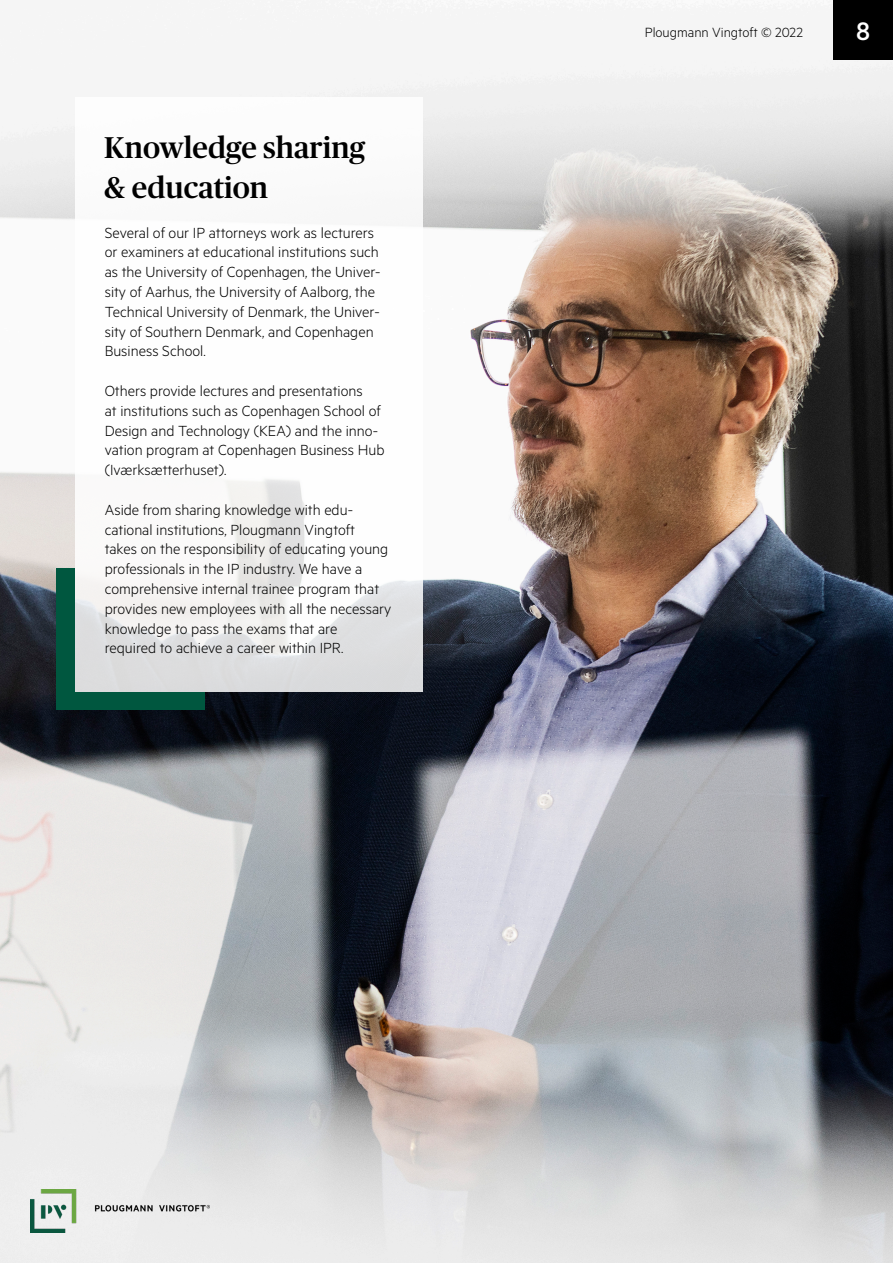
<style>
.page{position:relative;width:893px;height:1263px;background:#fff}
.page>*{position:absolute;margin:0;border:0;box-sizing:border-box;transform-origin:0 0}
.t1{font:500 30px/39.6px "Publico Headline";color:#000}
.t2{font:500 28.5px "Metric";color:#fff}
.t3{font:300 16.5px/19.8px "Metric";color:#000}
.t4{font:300 15px "Metric";color:#000}
</style>
<div class="page">
<img style="left:0;top:56px;width:893px;height:1207px">
<svg style="left:75px;top:98px;width:347px;height:594px"></svg>
<div style="left:56px;top:568px;width:19px;height:142px;background:#00573f"></div>
<div style="left:58px;top:692px;width:147px;height:18px;background:#00573f"></div>
<div style="left:833px;top:0;width:60px;height:59px;background:#000"></div>
<img style="left:30px;top:1189px;width:179px;height:44px">
<p class="t1" style="left:104px;top:126px;width:262px">Knowledge sharing &amp; education</p>
<p class="t3" style="left:105px;top:222px;width:277px">Several of our IP attorneys work as lecturers or examiners at educational institutions such as the University of Copenhagen, the Univer&shy;sity of Aarhus, the University of Aalborg, the Technical University of Denmark, the Univer&shy;sity of Southern Denmark, and Copenhagen Business School.</p>
<p class="t3" style="left:105px;top:380px;width:281px">Others provide lectures and presentations<br>at institutions such as Copenhagen School of Design and Technology (KEA) and the inno&shy;vation program at Copenhagen Business Hub (Iværksætterhuset).</p>
<p class="t3" style="left:105px;top:499px;width:288px">Aside from sharing knowledge with edu&shy;cational institutions, Plougmann Vingtoft takes on the responsibility of educating young professionals in the IP industry. We have a comprehensive internal trainee program that provides new employees with all the necessary knowledge to pass the exams that are required to achieve a career within IPR.</p>
<p class="t4" style="left:645px;top:23px;width:160px">Plougmann Vingtoft © 2022</p>
<p class="t2" style="left:856px;top:14px;width:16px">8</p>
</div>
